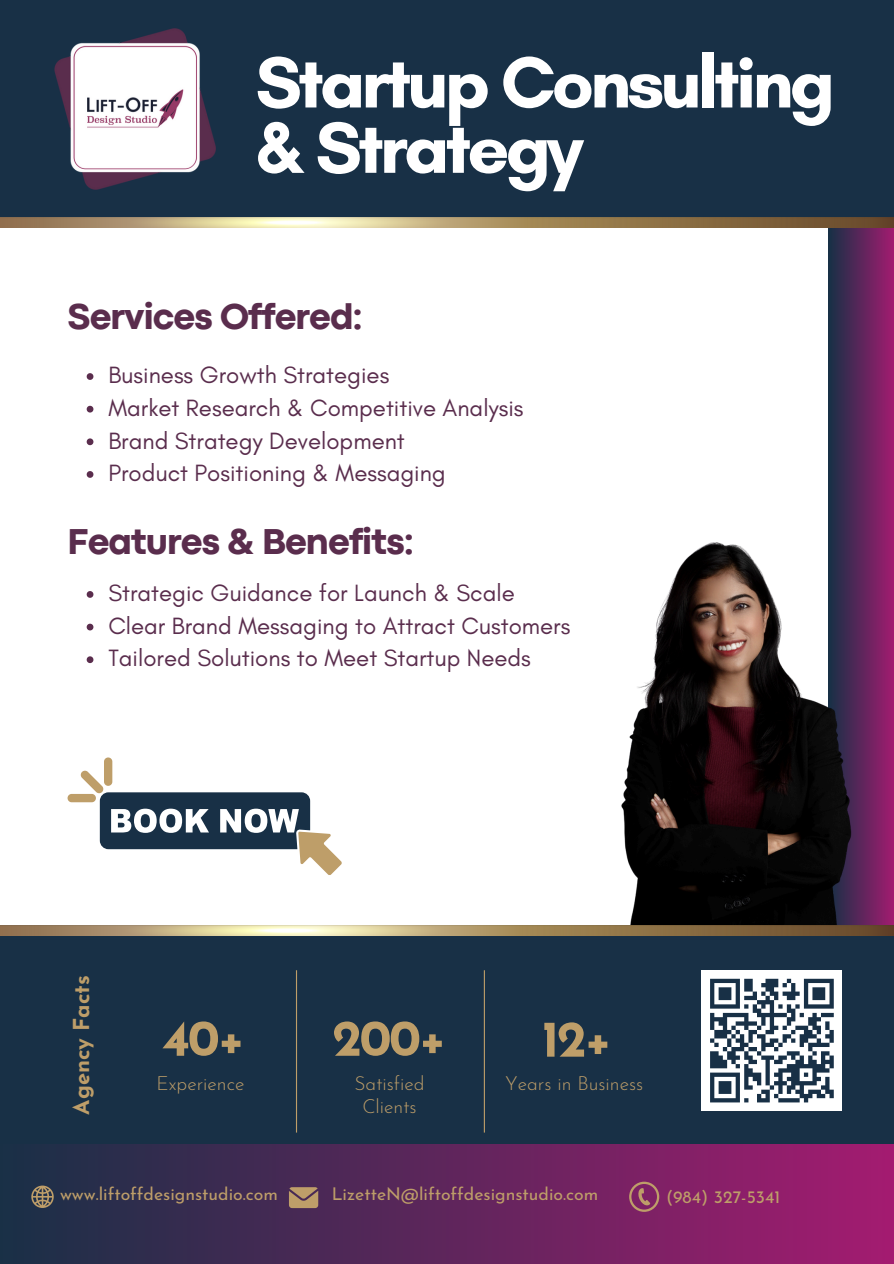
<style>
.page{position:relative;width:894px;height:1264px;background:#fff}
.page>*{position:absolute;margin:0;border:0;box-sizing:border-box;transform-origin:0 0}
.t1{font:700 73.8px/65.2px "Glacial Indifference";letter-spacing:-.055em;color:#fff}
.t2{font:700 51.15px "Josefin Sans";letter-spacing:-.05em;color:#be9e69}
.t3{font:800 37.5px "Codec Pro";letter-spacing:-.025em;color:#5a2d4d}
.t4{font:24px "Glacial Indifference";color:#5a2d4d}
.t5{font:700 21.9px "Josefin Sans";color:#be9e69}
.t6{font:300 19.2px "Josefin Sans";color:#be9e69}
.t7{font:17.55px "Josefin Sans";color:#be9e69}
</style>
<div class="page">
<div style="left:828px;top:0;width:65px;height:1089px;background:linear-gradient(to right,#163046,#a01c6f)"></div>
<div style="left:0;top:0;width:893px;height:223px;background:#183046"></div>
<img style="left:54px;top:28px;width:162px;height:162px">
<div style="left:0;top:1144px;width:893px;height:119px;background:linear-gradient(to right,#193046,#a41b71)"></div>
<svg style="left:31px;top:1185px;width:23px;height:22px"></svg>
<svg style="left:629px;top:1181px;width:30px;height:30px"></svg>
<svg style="left:289px;top:1187px;width:29px;height:20px"></svg>
<div style="left:0;top:925px;width:893px;height:218px;background:#183046"></div>
<hr style="left:296px;top:970px;width:1px;height:162px;background:#be9e69">
<hr style="left:483px;top:970px;width:2px;height:162px;background:#be9e69">
<div style="left:701px;top:970px;width:141px;height:140px;background:#fff"></div>
<svg style="left:710px;top:978px;width:124px;height:125px"></svg>
<img style="left:0;top:218px;width:893px;height:10px">
<svg style="left:68px;top:757px;width:274px;height:118px"></svg>
<img style="left:621px;top:533px;width:272px;height:392px">
<svg style="left:87px;top:591px;width:6px;height:7px"></svg>
<svg style="left:87px;top:623px;width:6px;height:7px"></svg>
<svg style="left:87px;top:656px;width:6px;height:7px"></svg>
<svg style="left:87px;top:373px;width:6px;height:7px"></svg>
<svg style="left:87px;top:406px;width:6px;height:6px"></svg>
<svg style="left:87px;top:438px;width:6px;height:7px"></svg>
<svg style="left:87px;top:471px;width:6px;height:7px"></svg>
<img style="left:0;top:925px;width:893px;height:10px">
<p class="t1" style="left:255px;top:49px;width:581px">Startup Consulting &amp; Strategy</p>
<h3 class="t3" style="left:68px;top:303px;width:297px">Services Offered:</h3>
<p class="t4" style="left:108px;top:360px;width:282px">Business Growth Strategies</p>
<p class="t4" style="left:108px;top:393px;width:416px">Market Research &amp; Competitive Analysis</p>
<p class="t4" style="left:108px;top:426px;width:298px">Brand Strategy Development</p>
<p class="t4" style="left:108px;top:458px;width:339px">Product Positioning &amp; Messaging</p>
<h1 class="t3" style="left:68px;top:528px;width:348px">Features &amp; Benefits:</h1>
<p class="t4" style="left:108px;top:578px;width:408px">Strategic Guidance for Launch &amp; Scale</p>
<h3 class="t4" style="left:108px;top:611px;width:463px">Clear Brand Messaging to Attract Customers</h3>
<p class="t4" style="left:108px;top:643px;width:424px">Tailored Solutions to Meet Startup Needs</p>
<h2 class="t5" style="left:73px;top:1114px;width:141px;rotate:-90deg">Agency Facts</h2>
<p class="t2" style="left:162px;top:1017px;width:85px">40+</p>
<p class="t6" style="left:157px;top:1075px;width:89px">Experience</p>
<h4 class="t6" style="left:354px;top:1075px;width:72px">Satisfied</h4>
<p class="t6" style="left:362px;top:1098px;width:56px">Clients</p>
<p class="t2" style="left:332px;top:1017px;width:116px">200+</p>
<h2 class="t2" style="left:541px;top:1018px;width:72px">12+</h2>
<h2 class="t6" style="left:505px;top:1075px;width:139px">Years in Business</h2>
<p class="t7" style="left:60px;top:1186px;width:219px">www.liftoffdesignstudio.com</p>
<p class="t7" style="left:331px;top:1186px;width:268px">LizetteN@liftoffdesignstudio.com</p>
<p class="t7" style="left:665px;top:1189px;width:116px">(984) 327-5341</p>
</div>
